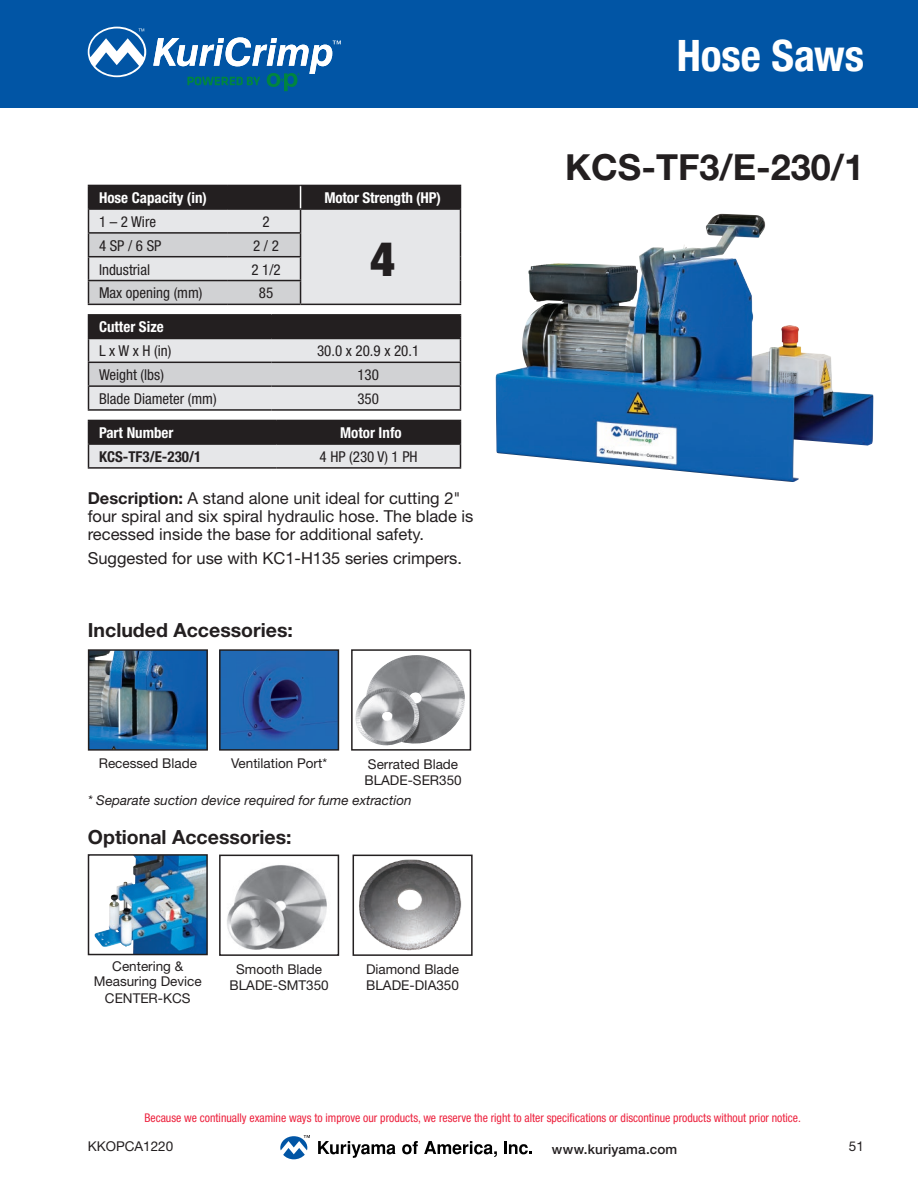
<style>
.page{position:relative;width:918px;height:1188px;background:#fff}
.page>*{position:absolute;margin:0;border:0;box-sizing:border-box;transform-origin:0 0}
.t1{font:900 condensed 48px "Helvetica Neue";color:#231f20}
.t2{font:700 condensed 43.5px "Helvetica Neue";letter-spacing:-.005em;color:#fff}
.t3{font:700 36px "Helvetica Neue LT Std";color:#231f20}
.t4{font:700 19.5px "Helvetica Neue";color:#231f20}
.t5{font:16.5px/18px "Helvetica Neue";color:#231f20}
.t6{font:condensed 15px "Helvetica Neue";color:#231f20}
.t7{font:700 condensed 15px "Helvetica Neue";color:#fff}
.t8{font:700 condensed 15px "Helvetica Neue";color:#231f20}
.t9{font:13.5px/16.5px "Helvetica Neue";color:#231f20;text-align:center}
.t10{font:italic 13.5px "Helvetica Neue";color:#231f20}
.t11{font:500 13.5px "Helvetica Neue";letter-spacing:.01em;color:#231f20}
.t12{font:condensed 12px "Helvetica Neue";color:#ed213d}
.s1{font-weight:700}
</style>
<div class="page">
<div style="left:0;top:0;width:918px;height:108px;background:#0155a5"></div>
<svg style="left:318px;top:1141px;width:77px;height:17px"></svg>
<svg style="left:402px;top:1141px;width:16px;height:13px"></svg>
<svg style="left:424px;top:1141px;width:73px;height:16px"></svg>
<svg style="left:504px;top:1141px;width:28px;height:14px"></svg>
<svg style="left:280px;top:1135px;width:30px;height:24px"></svg>
<svg style="left:88px;top:27px;width:58px;height:50px"></svg>
<svg style="left:153px;top:37px;width:188px;height:54px"></svg>
<img style="left:496px;top:215px;width:378px;height:267px">
<hr style="left:88px;top:304px;width:139px;height:1px;background:#231f20">
<hr style="left:227px;top:304px;width:74px;height:1px;background:#231f20">
<hr style="left:301px;top:304px;width:160px;height:1px;background:#231f20">
<svg style="left:88px;top:185px;width:373px;height:119px;background:#b2b2b4"></svg>
<hr style="left:88px;top:314px;width:183px;height:2px;background:#231f20">
<hr style="left:271px;top:314px;width:190px;height:2px;background:#231f20">
<hr style="left:88px;top:409px;width:183px;height:2px;background:#231f20">
<hr style="left:271px;top:409px;width:190px;height:2px;background:#231f20">
<svg style="left:88px;top:316px;width:373px;height:94px;background:#a7a7a9"></svg>
<hr style="left:88px;top:467px;width:189px;height:2px;background:#231f20">
<hr style="left:277px;top:467px;width:184px;height:2px;background:#231f20">
<svg style="left:88px;top:420px;width:373px;height:48px;background:#7d7b7c"></svg>
<img style="left:222px;top:652px;width:114px;height:96px">
<div style="left:219px;top:649px;width:120px;height:102px;border:2px solid #231f20"></div>
<img style="left:91px;top:652px;width:114px;height:96px">
<div style="left:88px;top:649px;width:120px;height:102px;border:2px solid #231f20"></div>
<img style="left:94px;top:857px;width:111px;height:95px">
<div style="left:88px;top:854px;width:120px;height:101px;border:2px solid #231f20"></div>
<img style="left:355px;top:655px;width:110px;height:91px">
<div style="left:351px;top:649px;width:120px;height:102px;border:2px solid #231f20"></div>
<img style="left:227px;top:865px;width:100px;height:85px">
<div style="left:219px;top:855px;width:120px;height:101px;border:2px solid #231f20"></div>
<img style="left:359px;top:859px;width:103px;height:92px">
<div style="left:353px;top:855px;width:120px;height:101px;border:2px solid #231f20"></div>
<h2 class="t2" style="left:677px;top:29px;width:189px">Hose Saws</h2>
<p class="t7" style="left:99px;top:189px;width:109px">Hose Capacity (in)</p>
<p class="t7" style="left:324px;top:189px;width:118px">Motor Strength (HP)</p>
<p class="t6" style="left:99px;top:213px;width:59px">1 – 2 Wire</p>
<p class="t6" style="left:262px;top:213px;width:9px">2</p>
<h1 class="t1" style="left:370px;top:229px;width:26px">4</h1>
<p class="t6" style="left:99px;top:237px;width:64px">4 SP / 6 SP</p>
<p class="t6" style="left:253px;top:237px;width:27px">2 / 2</p>
<p class="t6" style="left:99px;top:261px;width:53px">Industrial</p>
<p class="t6" style="left:251px;top:261px;width:31px">2 1/2</p>
<p class="t6" style="left:99px;top:284px;width:105px">Max opening (mm)</p>
<p class="t6" style="left:259px;top:284px;width:16px">85</p>
<p class="t7" style="left:99px;top:318px;width:66px">Cutter Size</p>
<p class="t6" style="left:99px;top:342px;width:74px">L x W x H (in)</p>
<p class="t6" style="left:317px;top:342px;width:104px">30.0 x 20.9 x 20.1</p>
<p class="t6" style="left:99px;top:366px;width:66px">Weight (lbs)</p>
<p class="t6" style="left:357px;top:366px;width:23px">130</p>
<p class="t6" style="left:99px;top:390px;width:119px">Blade Diameter (mm)</p>
<p class="t6" style="left:357px;top:390px;width:23px">350</p>
<p class="t7" style="left:99px;top:424px;width:76px">Part Number</p>
<p class="t7" style="left:340px;top:424px;width:63px">Motor Info</p>
<p class="t8" style="left:99px;top:447px;width:104px">KCS-TF3/E-230/1</p>
<p class="t6" style="left:320px;top:448px;width:100px">4 HP (230 V) 1 PH</p>
<p class="t5" style="left:88px;top:489px;width:387px"><span class="s1">Description:</span> A stand alone unit ideal for cutting 2" four spiral and six spiral hydraulic hose. The blade is recessed inside the base for additional safety.</p>
<p class="t5" style="left:88px;top:549px;width:376px">Suggested for use with KC1-H135 series crimpers.</p>
<p class="t4" style="left:88px;top:618px;width:207px">Included Accessories:</p>
<p class="t9" style="left:99px;top:755px;width:100px">Recessed Blade</p>
<p class="t9" style="left:231px;top:755px;width:98px">Ventilation Port*</p>
<p class="t9" style="left:364px;top:756px;width:99px;text-align:left">Serrated Blade<br>BLADE-SER350</p>
<p class="t10" style="left:88px;top:792px;width:325px">* Separate suction device required for fume extraction</p>
<p class="t4" style="left:88px;top:825px;width:205px">Optional Accessories:</p>
<p class="t9" style="left:94px;top:959px;width:110px;line-height:15px">Centering &amp;<br>Measuring Device</p>
<p class="t9" style="left:105px;top:989px;width:87px">CENTER-KCS</p>
<p class="t9" style="left:229px;top:960px;width:101px">Smooth Blade<br>BLADE-SMT350</p>
<p class="t9" style="left:366px;top:960px;width:95px;text-align:left">Diamond Blade<br>BLADE-DIA350</p>
<h3 class="t3" style="left:565px;top:145px;width:300px">KCS-TF3/E-230/1</h3>
<p class="t12" style="left:144px;top:1111px;width:658px">Because we continually examine ways to improve our products, we reserve the right to alter specifications or discontinue products without prior notice.</p>
<p class="t9" style="left:88px;top:1137px;width:87px">KKOPCA1220</p>
<p class="t11" style="left:552px;top:1141px;width:127px">www.kuriyama.com</p>
<p class="t9" style="left:849px;top:1137px;width:17px">51</p>
</div>
